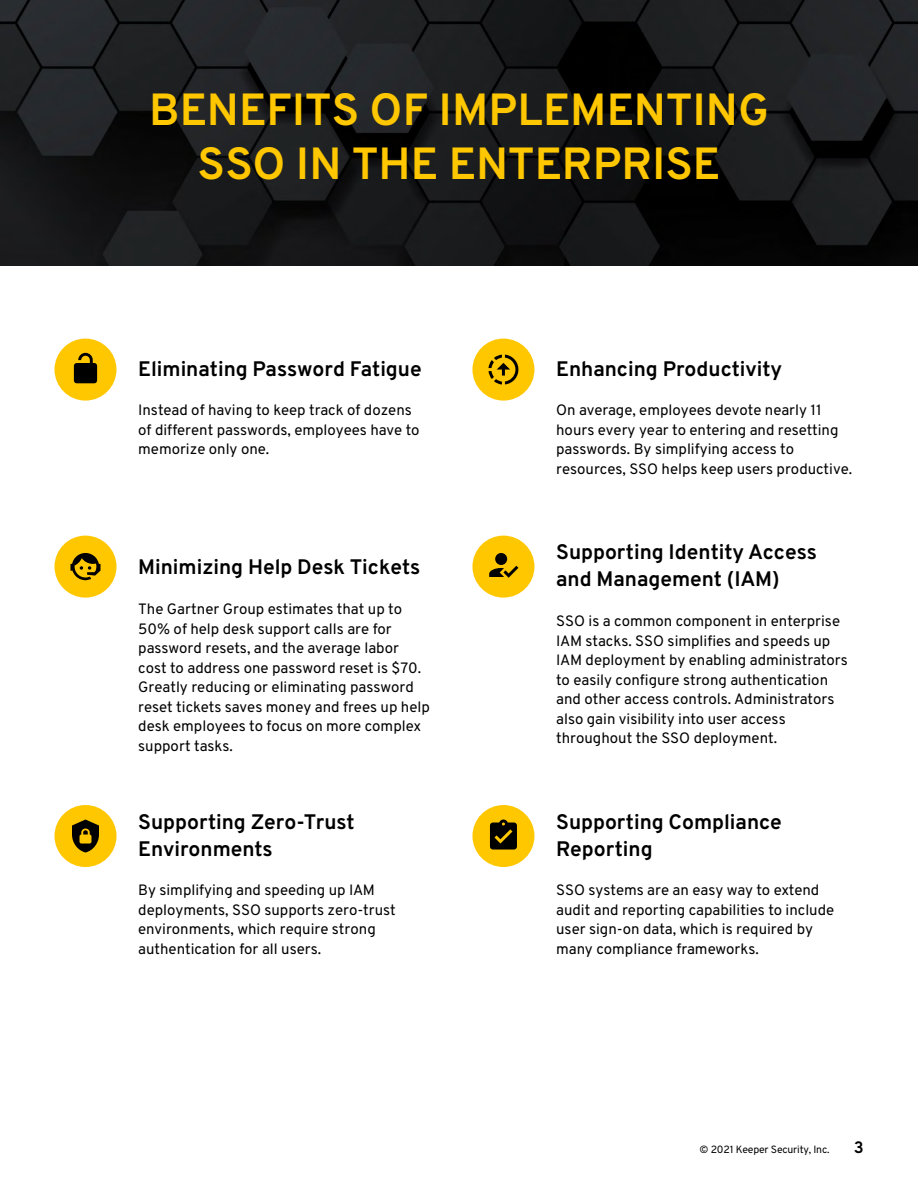
<style>
.page{position:relative;width:918px;height:1188px;background:#fff}
.page>*{position:absolute;margin:0;border:0;box-sizing:border-box;transform-origin:0 0}
.t1{font:700 45px/54px "Overpass";color:#ffc700;text-align:center}
.t2{font:700 21px/27px "Overpass";color:#000}
.t3{font:700 16.5px "Overpass";color:#000}
.t4{font:15px/19.5px "Overpass";color:#000}
.t5{font:10.5px "Overpass";letter-spacing:-.015em;color:#000}
</style>
<div class="page">
<img style="left:0;top:0;width:918px;height:265px">
<div style="left:55px;top:339px;width:62px;height:62px;background:#ffc700;border-radius:50%"></div>
<div style="left:472px;top:339px;width:62px;height:62px;background:#ffc700;border-radius:50%"></div>
<div style="left:55px;top:536px;width:62px;height:62px;background:#ffc700;border-radius:50%"></div>
<div style="left:472px;top:536px;width:62px;height:62px;background:#ffc700;border-radius:50%"></div>
<div style="left:55px;top:805px;width:62px;height:62px;background:#ffc700;border-radius:50%"></div>
<div style="left:472px;top:805px;width:62px;height:62px;background:#ffc700;border-radius:50%"></div>
<svg style="left:72px;top:820px;width:27px;height:33px"></svg>
<svg style="left:74px;top:353px;width:23px;height:30px"></svg>
<svg style="left:489px;top:355px;width:30px;height:30px"></svg>
<svg style="left:71px;top:553px;width:30px;height:27px"></svg>
<svg style="left:489px;top:553px;width:29px;height:25px"></svg>
<svg style="left:490px;top:820px;width:27px;height:30px"></svg>
<h1 class="t1" style="left:149px;top:83px;width:621px">BENEFITS OF IMPLEMENTING<br>SSO IN THE ENTERPRISE</h1>
<h2 class="t2" style="left:138px;top:355px;width:285px">Eliminating Password Fatigue</h2>
<p class="t4" style="left:138px;top:401px;width:283px">Instead of having to keep track of dozens of different passwords, employees have to memorize only one.</p>
<h2 class="t2" style="left:138px;top:554px;width:284px">Minimizing Help Desk Tickets</h2>
<p class="t4" style="left:138px;top:599px;width:293px">The Gartner Group estimates that up to 50% of help desk support calls are for password resets, and the average labor cost to address one password reset is $70.<br>Greatly reducing or eliminating password reset tickets saves money and frees up help desk employees to focus on more complex support tasks.</p>
<h2 class="t2" style="left:138px;top:808px;width:218px">Supporting Zero-Trust<br>Environments</h2>
<p class="t4" style="left:138px;top:881px;width:259px">By simplifying and speeding up IAM deployments, SSO supports zero-trust environments, which require strong authentication for all users.</p>
<h2 class="t2" style="left:556px;top:355px;width:227px">Enhancing Productivity</h2>
<p class="t4" style="left:556px;top:401px;width:297px">On average, employees devote nearly 11 hours every year to entering and resetting passwords. By simplifying access to resources, SSO helps keep users productive.</p>
<h2 class="t2" style="left:556px;top:539px;width:262px">Supporting Identity Access and Management (IAM)</h2>
<p class="t4" style="left:556px;top:611px;width:293px">SSO is a common component in enterprise IAM stacks. SSO simplifies and speeds up IAM deployment by enabling administrators to easily configure strong authentication and other access controls. Administrators also gain visibility into user access throughout the SSO deployment.</p>
<h2 class="t2" style="left:556px;top:808px;width:227px">Supporting Compliance<br>Reporting</h2>
<p class="t4" style="left:556px;top:881px;width:280px">SSO systems are an easy way to extend audit and reporting capabilities to include user sign-on data, which is required by many compliance frameworks.</p>
<p class="t5" style="left:700px;top:1143px;width:131px">© 2021 Keeper Security, Inc.</p>
<p class="t3" style="left:854px;top:1137px;width:11px">3</p>
</div>
